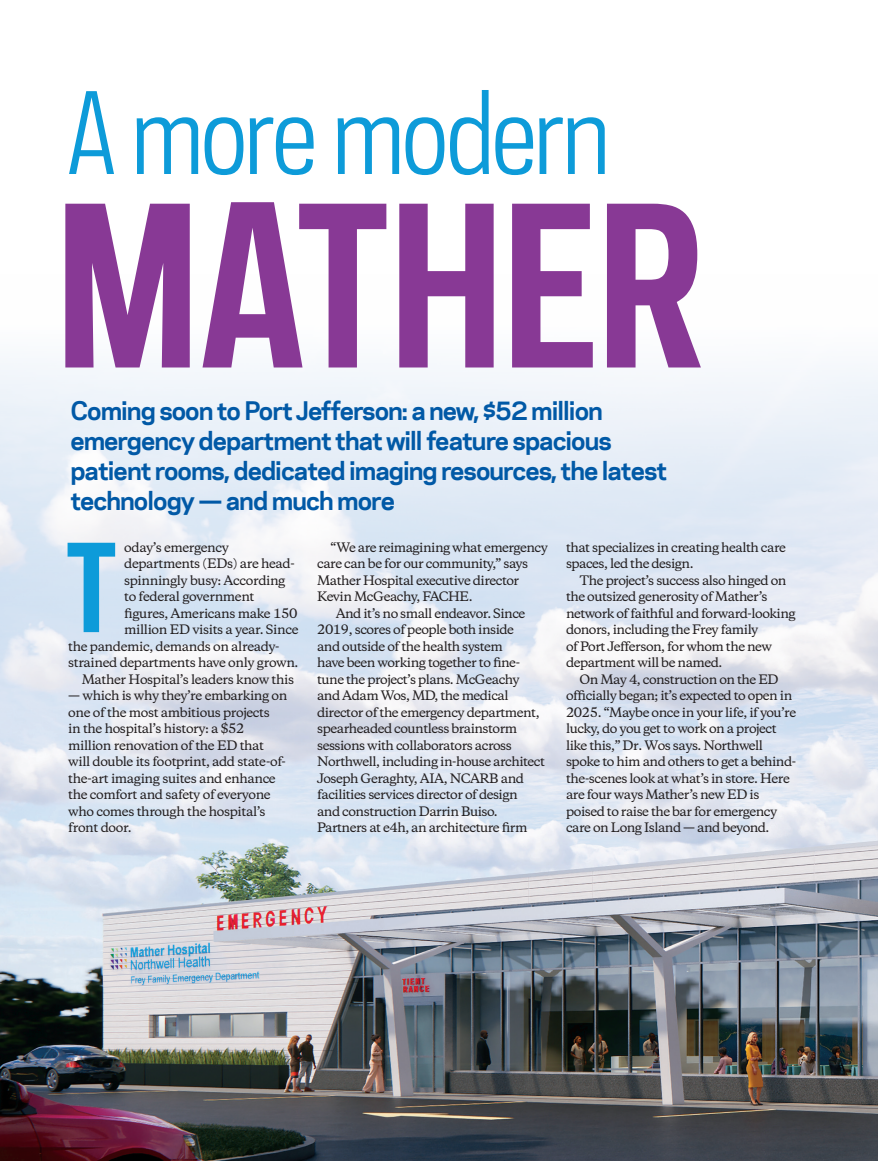
<style>
.page{position:relative;width:878px;height:1161px;background:#fff}
.page>*{position:absolute;margin:0;border:0;box-sizing:border-box;transform-origin:0 0}
.Con_-_Head{font:700 210px "Polaris Condensed";letter-spacing:-.02em;color:#883995}
.t1{font:700 114.6px "Polaris Condensed";color:#0d9bd9}
.Con_-_Head-2{font:105px "Polaris Condensed";letter-spacing:-.035em;color:#0d9bd9}
.Con_-_Lead_in{font:700 24px/30px "Polaris";letter-spacing:-.04em;color:#0159a6}
.Body_Copy{font:500 12px/16.5px "Copernicus";letter-spacing:-.04em;color:#231f20}
</style>
<div class="page">
<img style="left:0;top:361px;width:878px;height:800px">
<p class="Con_-_Head-2" style="left:66px;top:64px;width:545px">A more modern</p>
<p class="Con_-_Head" style="left:54px;top:147px;width:653px">MATHER</p>
<p class="Con_-_Lead_in" style="left:70px;top:395px;width:598px">Coming soon to Port Jefferson: a new, $52 million emergency department that will feature spacious patient rooms, dedicated imaging resources, the latest technology — and much more</p>
<p class="Body_Copy" style="left:124px;top:538px;width:106px">oday’s emergency</p>
<p class="Body_Copy" style="left:124px;top:554px;width:172px">departments (EDs) are head-</p>
<p class="Body_Copy" style="left:124px;top:571px;width:163px">spinningly busy: According</p>
<p class="Body_Copy" style="left:124px;top:587px;width:132px">to federal government</p>
<p class="Body_Copy" style="left:124px;top:604px;width:175px">figures, Americans make 150</p>
<p class="Body_Copy" style="left:124px;top:620px;width:176px">million ED visits a year. Since</p>
<p class="Body_Copy" style="left:68px;top:637px;width:213px">the pandemic, demands on already-</p>
<p class="Body_Copy" style="left:68px;top:653px;width:232px">strained departments have only grown.</p>
<p class="Body_Copy" style="left:82px;top:670px;width:214px">Mather Hospital’s leaders know this</p>
<p class="Body_Copy" style="left:68px;top:686px;width:221px">— which is why they’re embarking on one of the most ambitious projects<br>in the hospital’s history: a $52 million renovation of the ED that will double its footprint, add state-of&shy;the-art imaging suites and enhance the comfort and safety of everyone who comes through the hospital’s front door.</p>
<p class="Body_Copy" style="left:317px;top:538px;width:232px;text-indent:14px">“We are reimagining what emergency care can be for our community,” says<br>Mather Hospital executive director<br>Kevin McGeachy, FACHE.</p>
<p class="Body_Copy" style="left:317px;top:604px;width:229px;text-indent:19px">And it’s no small endeavor. Since 2019, scores of people both inside<br>and outside of the health system<br>have been working together to fine&shy;tune the project’s plans. McGeachy and Adam Wos, MD, the medical director of the emergency department, spearheaded countless brainstorm sessions with collaborators across Northwell, including in-house architect Joseph Geraghty, AIA, NCARB and facilities services director of design<br>and construction Darrin Buiso.<br>Partners at e4h, an architecture firm</p>
<p class="Body_Copy" style="left:566px;top:538px;width:221px">that specializes in creating health care spaces, led the design.</p>
<p class="Body_Copy" style="left:566px;top:571px;width:231px;text-indent:14px">The project’s success also hinged on the outsized generosity of Mather’s network of faithful and forward-looking donors, including the Frey family<br>of Port Jefferson, for whom the new department will be named.</p>
<p class="Body_Copy" style="left:566px;top:670px;width:232px;text-indent:14px">On May 4, construction on the ED officially began; it’s expected to open in 2025. “Maybe once in your life, if you’re lucky, do you get to work on a project like this,” Dr. Wos says. Northwell spoke to him and others to get a behind&shy;the-scenes look at what’s in store. Here are four ways Mather’s new ED is poised to raise the bar for emergency care on Long Island — and beyond.</p>
<p class="t1" style="left:65px;top:512px;width:54px">T</p>
</div>
